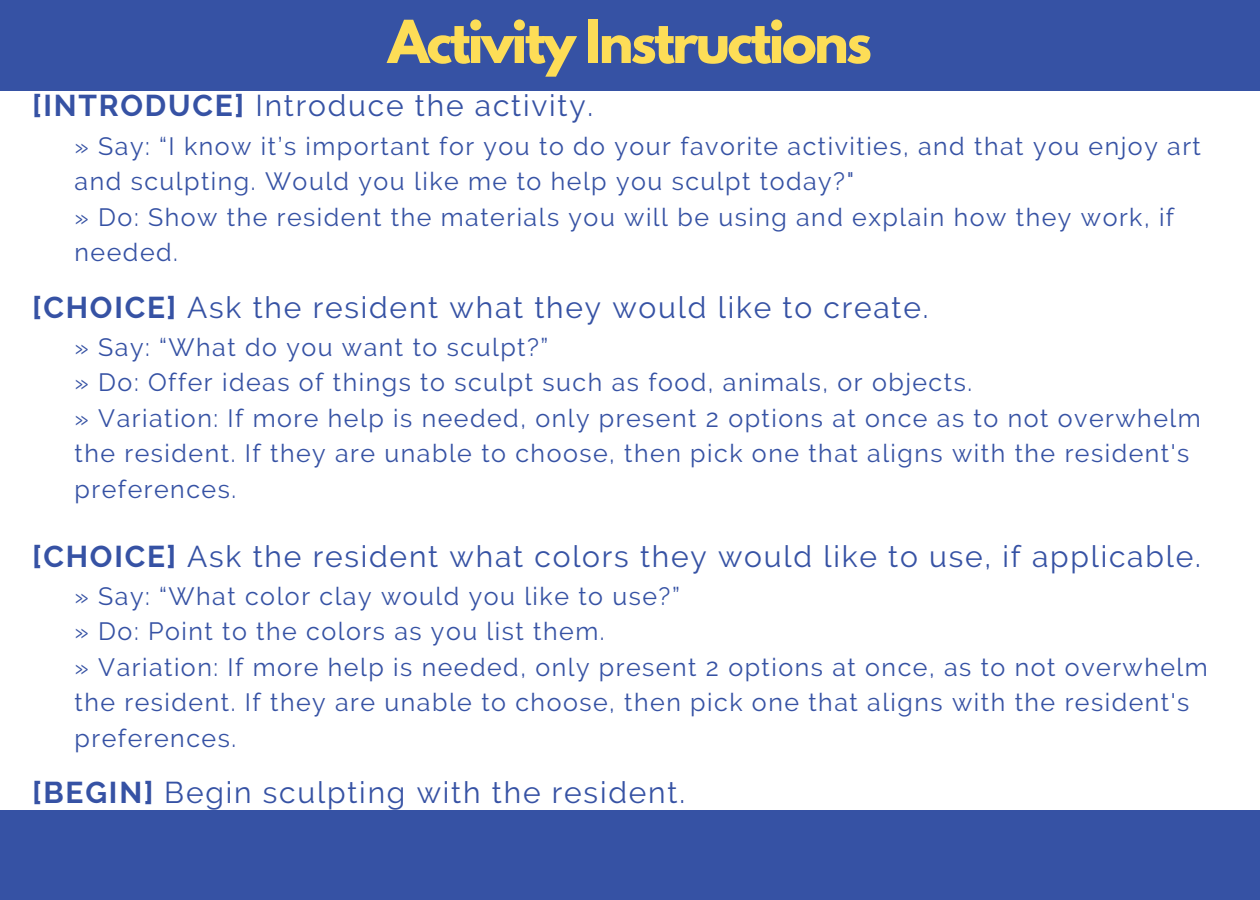
<style>
.page{position:relative;width:1260px;height:900px;background:#fff}
.page>*{position:absolute;margin:0;border:0;box-sizing:border-box;transform-origin:0 0}
.t1{font:700 52.5px "League Spartan";letter-spacing:-.05em;color:#fddd57}
.t2{font:30px "Raleway";letter-spacing:.06em;color:#3652a4}
.t3{font:25px/35.5px "Raleway";letter-spacing:.06em;color:#3652a4}
.s1{font-weight:700}
</style>
<div class="page">
<div style="left:0;top:0;width:1260px;height:90px;background:#3652a4"></div>
<div style="left:0;top:810px;width:1260px;height:90px;background:#3652a4"></div>
<p class="t1" style="left:388px;top:16px;width:485px">Activity Instructions</p>
<p class="t2" style="left:32px;top:88px;width:563px"><span class="s1">[INTRODUCE]</span> Introduce the activity.</p>
<p class="t3" style="left:75px;top:128px;width:1128px">» Say: “I know it’s important for you to do your favorite activities, and that you enjoy art and sculpting. Would you like me to help you sculpt today?"</p>
<p class="t3" style="left:75px;top:199px;width:1101px">» Do: Show the resident the materials you will be using and explain how they work, if needed.</p>
<p class="t2" style="left:32px;top:290px;width:898px"><span class="s1">[CHOICE]</span> Ask the resident what they would like to create.</p>
<p class="t3" style="left:75px;top:329px;width:475px">» Say: “What do you want to sculpt?”</p>
<p class="t3" style="left:75px;top:365px;width:899px">» Do: Offer ideas of things to sculpt such as food, animals, or objects.</p>
<p class="t3" style="left:75px;top:400px;width:1128px">» Variation: If more help is needed, only present 2 options at once as to not overwhelm the resident. If they are unable to choose, then pick one that aligns with the resident's preferences.</p>
<p class="t2" style="left:32px;top:538px;width:1170px"><span class="s1">[CHOICE]</span> Ask the resident what colors they would like to use, if applicable.</p>
<p class="t3" style="left:75px;top:578px;width:607px">» Say: “What color clay would you like to use?”</p>
<p class="t3" style="left:75px;top:614px;width:531px">» Do: Point to the colors as you list them.</p>
<p class="t3" style="left:75px;top:649px;width:1135px">» Variation: If more help is needed, only present 2 options at once, as to not overwhelm the resident. If they are unable to choose, then pick one that aligns with the resident's preferences.</p>
<p class="t2" style="left:32px;top:774px;width:654px"><span class="s1">[BEGIN]</span> Begin sculpting with the resident.</p>
</div>
